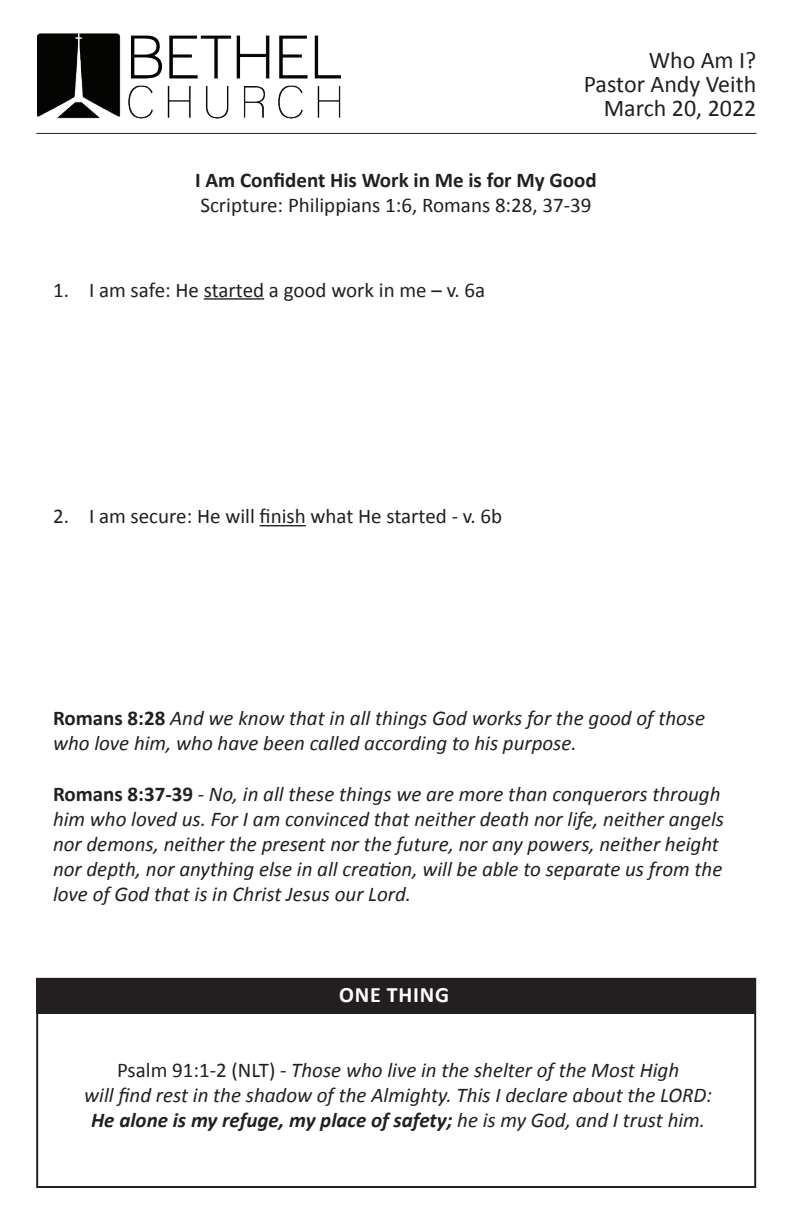
<style>
.page{position:relative;width:792px;height:1224px;background:#fff}
.page>*{position:absolute;margin:0;border:0;box-sizing:border-box;transform-origin:0 0}
.t1{font:24px/24px "Calibri";color:#231f20;text-align:right}
.t2{font:700 22px "Calibri";letter-spacing:.04em;color:#fff}
.t3{font:italic 21px/25.2px "Calibri";color:#231f20}
.t4{font:21px "Calibri";color:#231f20}
.t5{font:700 21px "Calibri";color:#231f20}
.s1{font-weight:700;font-style:normal}
.s2{font-style:normal}
.s3{font-weight:700}
</style>
<div class="page">
<hr style="left:36px;top:133px;width:720px;height:1px;background:#231f20">
<img style="left:37px;top:34px;width:303px;height:84px">
<hr style="left:204px;top:298px;width:60px;height:2px;background:#231f20">
<hr style="left:260px;top:525px;width:46px;height:1px;background:#231f20">
<div style="left:36px;top:978px;width:720px;height:36px;background:#231f20"></div>
<div style="left:36px;top:978px;width:720px;height:210px;border:2px solid #231f20"></div>
<p class="t1" style="left:584px;top:48px;width:174px">Who Am I?<br>Pastor Andy Veith<br>March 20, 2022</p>
<p class="t5" style="left:195px;top:166px;width:403px">I Am Confident His Work in Me is for My Good</p>
<p class="t4" style="left:200px;top:192px;width:393px">Scripture: Philippians 1:6, Romans 8:28, 37-39</p>
<p class="t4" style="left:53px;top:276px;width:434px">1. I am safe: He started a good work in me – v. 6a</p>
<p class="t4" style="left:53px;top:503px;width:451px">2. I am secure: He will finish what He started - v. 6b</p>
<p class="t3" style="left:53px;top:705px;width:654px"><span class="s1">Romans 8:28</span> And we know that in all things God works for the good of those who love him, who have been called according to his purpose.</p>
<p class="t3" style="left:53px;top:780px;width:673px"><span class="s1">Romans 8:37-39</span> <span class="s2">-</span> No, in all these things we are more than conquerors through him who loved us. For I am convinced that neither death nor life, neither angels nor demons, neither the present nor the future, nor any powers, neither height nor depth, nor anything else in all creation, will be able to separate us from the love of God that is in Christ Jesus our Lord.</p>
<p class="t2" style="left:339px;top:981px;width:112px">ONE THING</p>
<p class="t3" style="left:84px;top:1056px;width:629px;text-align:center"><span class="s2">Psalm 91:1-2 (NLT) -</span> Those who live in the shelter of the Most High<br>will find rest in the shadow of the Almighty. This I declare about the LORD:<br><span class="s3">He alone is my refuge, my place of safety;</span> he is my God, and I trust him.</p>
</div>
